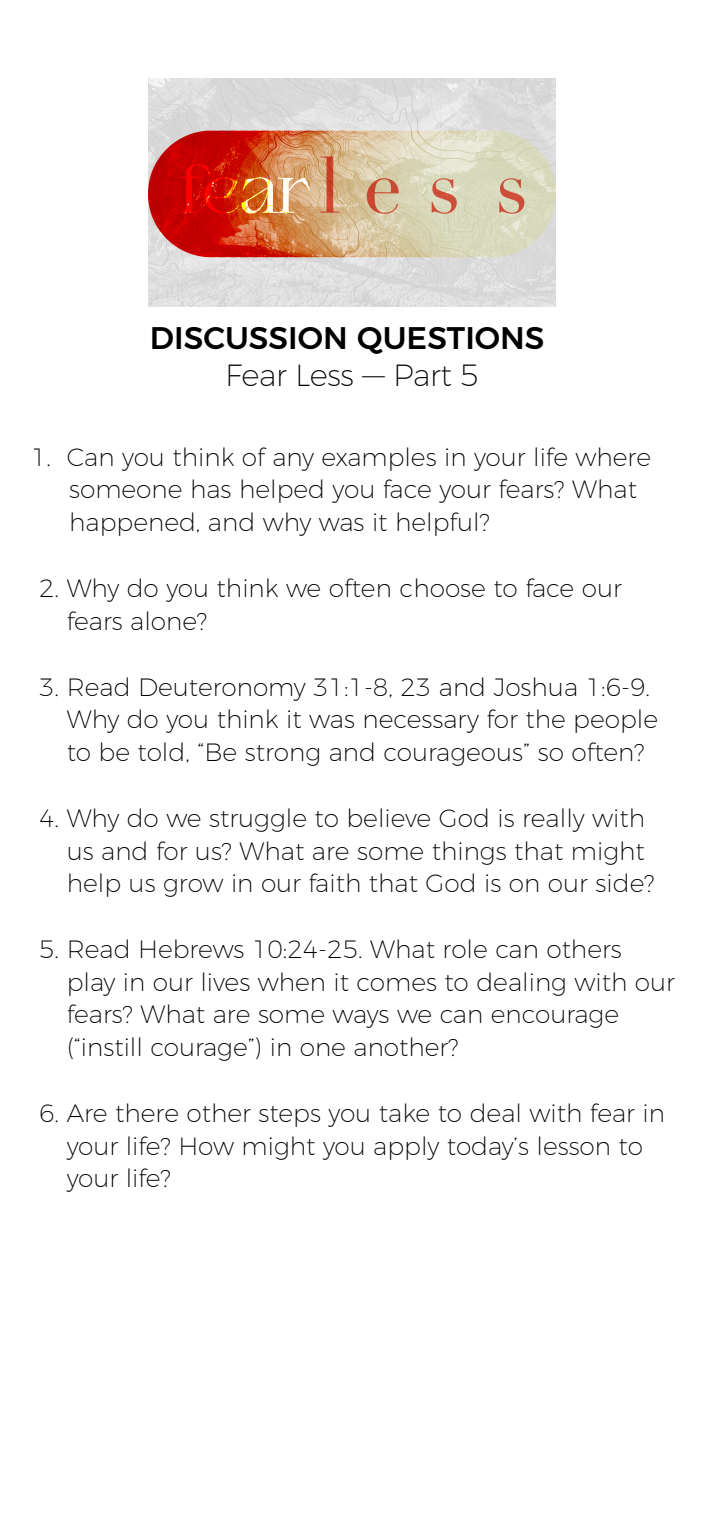
<style>
.page{position:relative;width:704px;height:1523px;background:#fff}
.page>*{position:absolute;margin:0;border:0;box-sizing:border-box;transform-origin:0 0}
.t1{font:500 31.25px "Montserrat";color:#000}
.t2{font:200 30.62px "Montserrat";letter-spacing:-.015em;color:#000}
.t3{font:200 25px/32.5px "Montserrat";color:#000}
</style>
<div class="page">
<img style="left:149px;top:78px;width:405px;height:228px">
<p class="t1" style="left:150px;top:313px;width:396px">DISCUSSION QUESTIONS</p>
<p class="t2" style="left:225px;top:352px;width:255px">Fear Less — Part 5</p>
<p class="t3" style="left:69px;top:438px;width:583px;text-indent:-38px">1. Can you think of any examples in your life where someone has helped you face your fears? What happened, and why was it helpful?</p>
<p class="t3" style="left:67px;top:570px;width:556px;text-indent:-28px">2. Why do you think we often choose to face our fears alone?</p>
<p class="t3" style="left:67px;top:668px;width:592px;text-indent:-28px">3. Read Deuteronomy 31:1-8, 23 and Joshua 1:6-9.<br>Why do you think it was necessary for the people to be told, “Be strong and courageous” so often?</p>
<p class="t3" style="left:67px;top:800px;width:589px;text-indent:-28px">4. Why do we struggle to believe God is really with us and for us? What are some things that might help us grow in our faith that God is on our side?</p>
<p class="t3" style="left:67px;top:931px;width:609px;text-indent:-28px">5. Read Hebrews 10:24-25. What role can others play in our lives when it comes to dealing with our fears? What are some ways we can encourage (“instill courage”) in one another?</p>
<p class="t3" style="left:67px;top:1095px;width:599px;text-indent:-28px">6. Are there other steps you take to deal with fear in your life? How might you apply today’s lesson to your life?</p>
</div>
